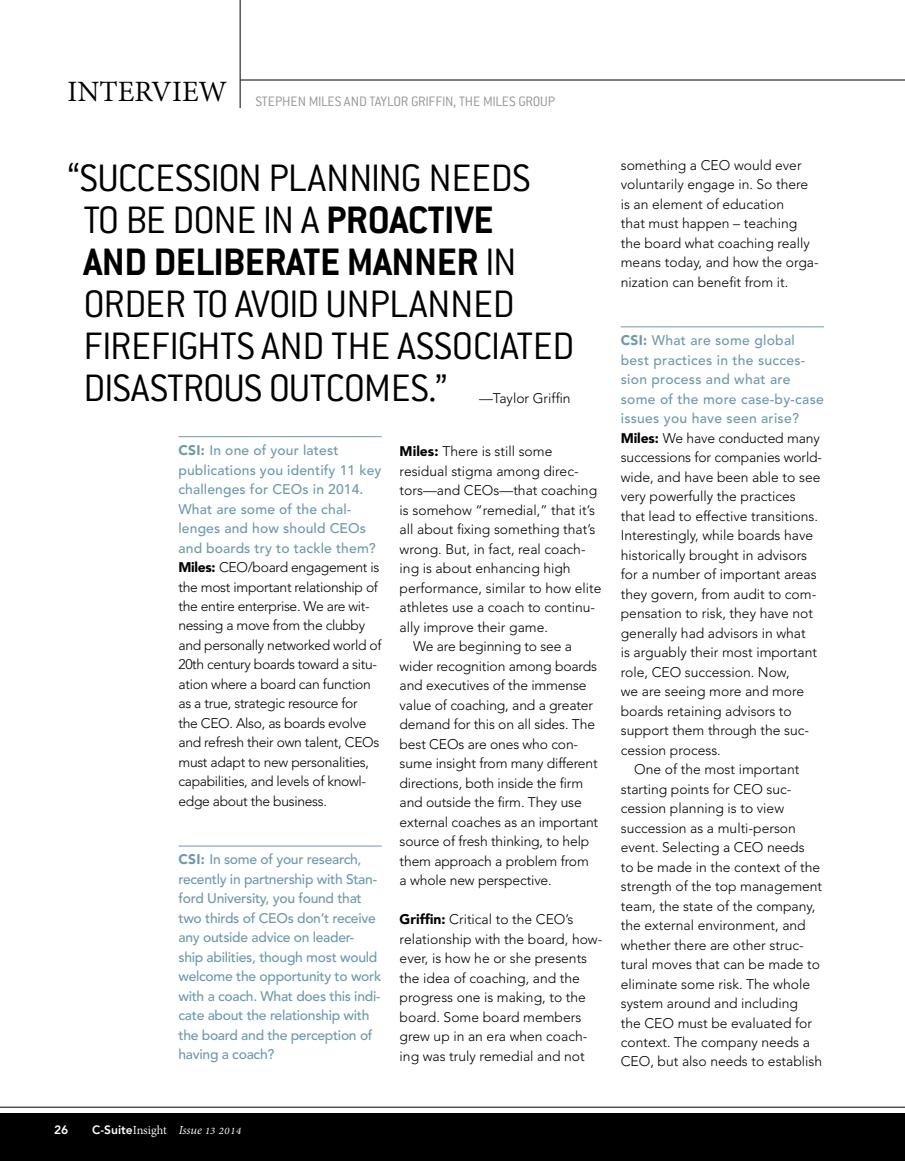
<style>
.page{position:relative;width:905px;height:1161px;background:#fff}
.page>*{position:absolute;margin:0;border:0;box-sizing:border-box;transform-origin:0 0}
.t1{font:300 42px/42px "Conduit ITC";letter-spacing:-.01em;color:#000}
.t2{font:36px "Adobe Thai";color:#000}
.t3{font:300 15px "Conduit ITC";letter-spacing:-.015em;color:#939598}
.t4{font:italic 15px "Adobe Thai";letter-spacing:-.005em;color:#fff}
.t5{font:300 13.8px/19.5px "Avenir";color:#000}
.t6{font:300 13.8px/19.5px "Avenir";letter-spacing:-.025em;color:#000}
.t7{font:500 13.8px/19.5px "Avenir";letter-spacing:-.02em;color:#6d99ac}
.t8{font:500 13.8px "Avenir";letter-spacing:.02em;color:#6d99ac}
.t9{font:800 12px "Avenir";color:#fff}
.s1{font-weight:700}
.s2{font-weight:900;color:#6d99ac}
.s3{font-weight:500;color:#6d99ac}
.s4{font-weight:900}
.s5{font-family:"Avenir";font-weight:800;font-style:normal;font-size:12px}
.s6{font-style:normal}
</style>
<div class="page">
<hr style="left:240px;top:80px;width:664px;height:1px;background:#000">
<hr style="left:240px;top:0;width:1px;height:108px;background:#000">
<hr style="left:178px;top:436px;width:203px;height:1px;background:#6d99ac">
<hr style="left:178px;top:846px;width:203px;height:1px;background:#6d99ac">
<hr style="left:620px;top:326px;width:203px;height:1px;background:#6d99ac">
<div style="left:0;top:1113px;width:904px;height:48px;background:#000"></div>
<hr style="left:0;top:1107px;width:904px;height:1px;background:#000">
<h2 class="t2" style="left:68px;top:68px;width:161px">INTERVIEW</h2>
<p class="t3" style="left:255px;top:93px;width:301px">STEPHEN MILES AND TAYLOR GRIFFIN, THE MILES GROUP</p>
<h1 class="t1" style="left:83px;top:157px;width:492px;text-indent:-16px">“SUCCESSION PLANNING NEEDS<br>TO BE DONE IN A <span class="s1">PROACTIVE<br>AND DELIBERATE MANNER</span> IN<br>ORDER TO AVOID UNPLANNED<br>FIREFIGHTS AND THE ASSOCIATED<br>DISASTROUS OUTCOMES.”</h1>
<p class="t5" style="left:479px;top:389px;width:93px">—Taylor Griffin</p>
<p class="t6" style="left:178px;top:441px;width:204px"><span class="s2">CSI:</span> <span class="s3">In one of your latest publications you identify 11 key challenges for CEOs in 2014.<br>What are some of the chal&shy;lenges and how should CEOs and boards try to tackle them?<br></span><span class="s4">Miles:</span> CEO/board engagement is the most important relationship of the entire enterprise. We are wit&shy;nessing a move from the clubby and personally networked world of<br>20th century boards toward a situ&shy;ation where a board can function as a true, strategic resource for<br>the CEO. Also, as boards evolve and refresh their own talent, CEOs must adapt to new personalities, capabilities, and levels of knowl&shy;edge about the business.</p>
<p class="t7" style="left:178px;top:850px;width:204px"><span class="s4">CSI:</span> In some of your research, recently in partnership with Stan&shy;ford University, you found that two thirds of CEOs don’t receive any outside advice on leader&shy;ship abilities, though most would welcome the opportunity to work with a coach. What does this indi&shy;cate about the relationship with the board and the perception of having a coach?</p>
<p class="t5" style="left:399px;top:442px;width:154px"><span class="s4">Miles:</span> There is still some</p>
<p class="t5" style="left:399px;top:461px;width:180px">residual stigma among direc-</p>
<p class="t5" style="left:399px;top:481px;width:199px">tors—and CEOs—that coaching</p>
<p class="t5" style="left:399px;top:500px;width:197px">is somehow “remedial,” that it’s</p>
<p class="t5" style="left:399px;top:520px;width:197px">all about fixing something that’s</p>
<p class="t5" style="left:399px;top:539px;width:187px">wrong. But, in fact, real coach-</p>
<p class="t5" style="left:399px;top:559px;width:172px">ing is about enhancing high</p>
<p class="t5" style="left:399px;top:578px;width:203px">performance, similar to how elite</p>
<p class="t5" style="left:399px;top:598px;width:197px">athletes use a coach to continu-</p>
<p class="t5" style="left:399px;top:617px;width:150px">ally improve their game.</p>
<p class="t5" style="left:413px;top:637px;width:160px">We are beginning to see a</p>
<p class="t5" style="left:399px;top:656px;width:199px">wider recognition among boards</p>
<p class="t5" style="left:399px;top:676px;width:188px">and executives of the immense</p>
<p class="t5" style="left:399px;top:695px;width:195px">value of coaching, and a greater</p>
<p class="t5" style="left:399px;top:715px;width:197px">demand for this on all sides. The</p>
<p class="t5" style="left:399px;top:734px;width:180px">best CEOs are ones who con-</p>
<p class="t5" style="left:399px;top:754px;width:200px">sume insight from many different</p>
<p class="t5" style="left:399px;top:773px;width:185px">directions, both inside the firm</p>
<p class="t5" style="left:399px;top:793px;width:184px">and outside the firm. They use</p>
<p class="t5" style="left:399px;top:812px;width:200px">external coaches as an important</p>
<p class="t5" style="left:399px;top:832px;width:191px">source of fresh thinking, to help</p>
<p class="t5" style="left:399px;top:851px;width:191px">them approach a problem from</p>
<p class="t5" style="left:399px;top:871px;width:154px">a whole new perspective.</p>
<p class="t5" style="left:399px;top:910px;width:204px"><span class="s4">Griffin:</span> Critical to the CEO’s relationship with the board, how&shy;ever, is how he or she presents the idea of coaching, and the progress one is making, to the board. Some board members grew up in an era when coach&shy;ing was truly remedial and not</p>
<p class="t5" style="left:620px;top:155px;width:199px">something a CEO would ever voluntarily engage in. So there is an element of education<br>that must happen – teaching the board what coaching really means today, and how the orga&shy;nization can benefit from it.</p>
<p class="t8" style="left:620px;top:332px;width:175px"><span class="s4">CSI:</span> What are some global</p>
<p class="t8" style="left:620px;top:352px;width:186px">best practices in the succes-</p>
<p class="t8" style="left:620px;top:371px;width:171px">sion process and what are</p>
<p class="t8" style="left:620px;top:391px;width:204px">some of the more case-by-case</p>
<p class="t8" style="left:620px;top:410px;width:180px">issues you have seen arise?</p>
<p class="t5" style="left:620px;top:428px;width:200px"><span class="s4">Miles:</span> We have conducted many</p>
<p class="t5" style="left:620px;top:448px;width:203px">successions for companies world-</p>
<p class="t5" style="left:620px;top:467px;width:201px">wide, and have been able to see</p>
<p class="t5" style="left:620px;top:487px;width:177px">very powerfully the practices</p>
<p class="t5" style="left:620px;top:506px;width:199px">that lead to effective transitions.</p>
<p class="t5" style="left:620px;top:526px;width:194px">Interestingly, while boards have</p>
<p class="t5" style="left:620px;top:545px;width:188px">historically brought in advisors</p>
<p class="t5" style="left:620px;top:565px;width:197px">for a number of important areas</p>
<p class="t5" style="left:620px;top:584px;width:197px">they govern, from audit to com-</p>
<p class="t5" style="left:620px;top:604px;width:194px">pensation to risk, they have not</p>
<p class="t5" style="left:620px;top:623px;width:186px">generally had advisors in what</p>
<p class="t5" style="left:620px;top:643px;width:198px">is arguably their most important</p>
<p class="t5" style="left:620px;top:662px;width:170px">role, CEO succession. Now,</p>
<p class="t5" style="left:620px;top:682px;width:185px">we are seeing more and more</p>
<p class="t5" style="left:620px;top:701px;width:172px">boards retaining advisors to</p>
<p class="t5" style="left:620px;top:721px;width:190px">support them through the suc-</p>
<p class="t5" style="left:620px;top:740px;width:102px">cession process.</p>
<p class="t5" style="left:634px;top:760px;width:167px">One of the most important</p>
<p class="t5" style="left:620px;top:779px;width:172px">starting points for CEO suc-</p>
<p class="t5" style="left:620px;top:799px;width:165px">cession planning is to view</p>
<p class="t5" style="left:620px;top:818px;width:177px">succession as a multi-person</p>
<p class="t5" style="left:620px;top:838px;width:185px">event. Selecting a CEO needs</p>
<p class="t5" style="left:620px;top:857px;width:201px">to be made in the context of the</p>
<p class="t5" style="left:620px;top:877px;width:203px">strength of the top management</p>
<p class="t5" style="left:620px;top:896px;width:196px">team, the state of the company,</p>
<p class="t5" style="left:620px;top:916px;width:186px">the external environment, and</p>
<p class="t5" style="left:620px;top:935px;width:184px">whether there are other struc-</p>
<p class="t5" style="left:620px;top:954px;width:201px">tural moves that can be made to</p>
<p class="t5" style="left:620px;top:974px;width:191px">eliminate some risk. The whole</p>
<p class="t5" style="left:620px;top:993px;width:179px">system around and including</p>
<p class="t5" style="left:620px;top:1013px;width:193px">the CEO must be evaluated for</p>
<p class="t5" style="left:620px;top:1032px;width:190px">context. The company needs a</p>
<p class="t5" style="left:620px;top:1052px;width:203px">CEO, but also needs to establish</p>
<p class="t9" style="left:54px;top:1123px;width:16px">26</p>
<p class="t4" style="left:92px;top:1120px;width:151px"><span class="s5">C-Suite</span><span class="s6">Insight</span> Issue 13 2014</p>
</div>
